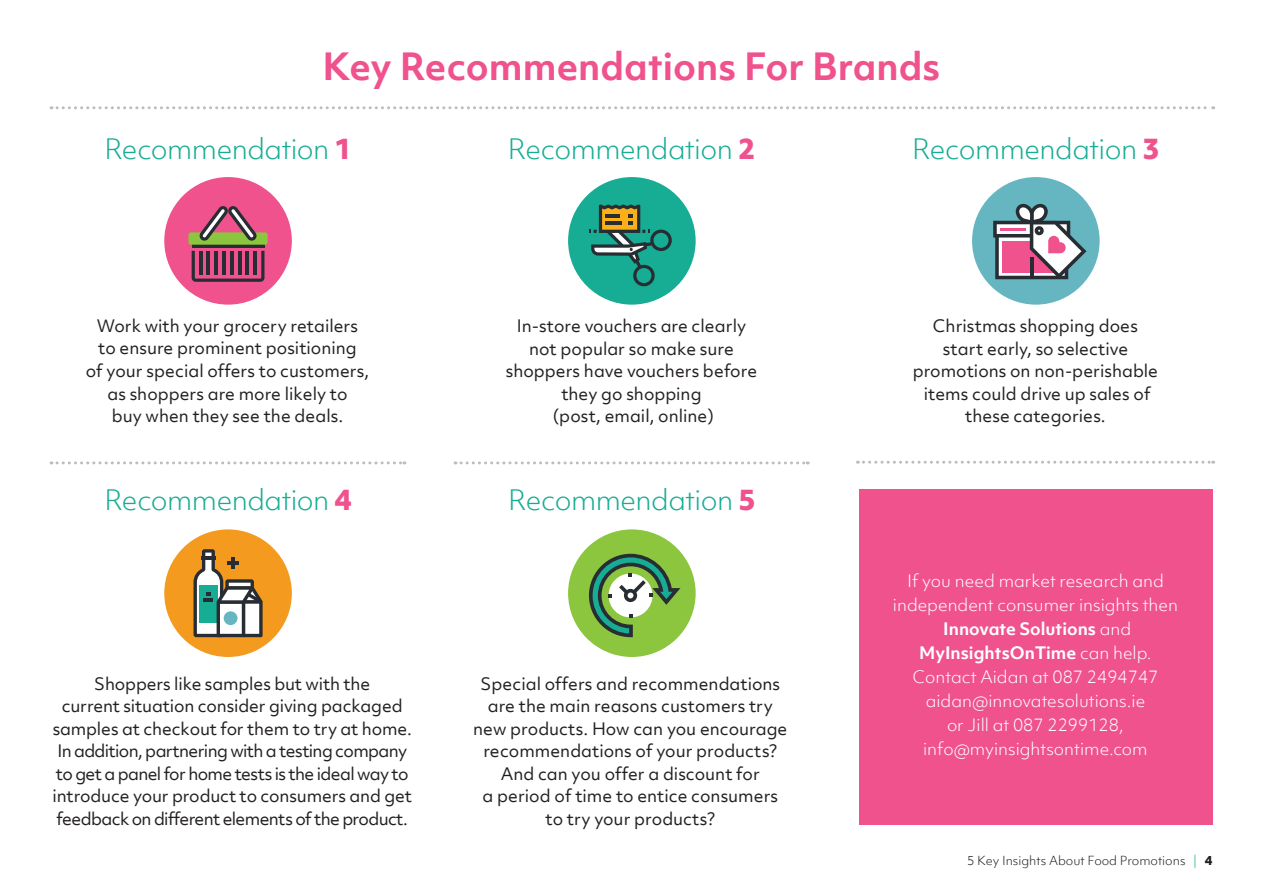
<style>
.page{position:relative;width:1263px;height:893px;background:#fff}
.page>*{position:absolute;margin:0;border:0;box-sizing:border-box;transform-origin:0 0}
.t1{font:700 36px "Objektiv Mk 1";color:#ef528d}
.t2{font:300 27px "Objektiv Mk 1";letter-spacing:-.02em;color:#17ad94}
.t3{font:16.5px/22.5px "Objektiv Mk 2";color:#231f20;text-align:center}
.t4{font:300 16.5px/24px "Objektiv Mk 1";color:#fff;text-align:center}
.t5{font:300 12px "Objektiv Mk 1";color:#231f20}
.s1{font-weight:800;color:#ef528d}
.s2{font-weight:700}
.s3{color:#17ad94}
.s4{font-weight:800}
</style>
<div class="page">
<div style="left:164px;top:529px;width:128px;height:128px;background:#f49a1e;border-radius:50%"></div>
<div style="left:568px;top:529px;width:128px;height:128px;background:#8bc63e;border-radius:50%"></div>
<div style="left:972px;top:177px;width:128px;height:128px;background:#65b6c1;border-radius:50%"></div>
<div style="left:859px;top:489px;width:354px;height:336px;background:#ef528d"></div>
<svg style="left:51px;top:461px;width:354px;height:3px"></svg>
<svg style="left:857px;top:461px;width:357px;height:3px"></svg>
<svg style="left:455px;top:461px;width:353px;height:3px"></svg>
<svg style="left:51px;top:106px;width:1163px;height:3px"></svg>
<div style="left:164px;top:177px;width:128px;height:128px;background:#ef528d;border-radius:50%"></div>
<div style="left:568px;top:177px;width:128px;height:128px;background:#17ad94;border-radius:50%"></div>
<svg style="left:589px;top:204px;width:83px;height:82px"></svg>
<svg style="left:194px;top:549px;width:69px;height:88px"></svg>
<hr style="left:227px;top:561px;width:11px;height:4px;background:#272d32">
<svg style="left:993px;top:204px;width:93px;height:75px"></svg>
<hr style="left:1030px;top:257px;width:3px;height:20px;background:#272d32">
<svg style="left:589px;top:554px;width:91px;height:83px"></svg>
<svg style="left:192px;top:251px;width:72px;height:31px"></svg>
<hr style="left:192px;top:245px;width:72px;height:3px;background:#272d32">
<div style="left:188px;top:232px;width:80px;height:13px;background:#8bc63e;border-radius:2px"></div>
<svg style="left:199px;top:206px;width:58px;height:35px"></svg>
<hr style="left:199px;top:251px;width:3px;height:23px;background:#272d32">
<hr style="left:207px;top:251px;width:3px;height:23px;background:#272d32">
<hr style="left:215px;top:251px;width:3px;height:23px;background:#272d32">
<hr style="left:222px;top:251px;width:4px;height:23px;background:#272d32">
<hr style="left:230px;top:251px;width:3px;height:23px;background:#272d32">
<hr style="left:238px;top:251px;width:3px;height:23px;background:#272d32">
<hr style="left:246px;top:251px;width:3px;height:23px;background:#272d32">
<hr style="left:254px;top:251px;width:3px;height:23px;background:#272d32">
<h1 class="t1" style="left:323px;top:41px;width:619px">Key Recommendations For Brands</h1>
<h2 class="t2" style="left:104px;top:131px;width:249px">Recommendation <span class="s1">1</span></h2>
<h2 class="t2" style="left:507px;top:131px;width:249px">Recommendation <span class="s1">2</span></h2>
<h2 class="t2" style="left:912px;top:131px;width:249px">Recommendation <span class="s1">3</span></h2>
<p class="t3" style="left:86px;top:314px;width:285px">Work with your grocery retailers<br>to ensure prominent positioning<br>of your special offers to customers, as shoppers are more likely to<br>buy when they see the deals.</p>
<p class="t3" style="left:506px;top:314px;width:253px">In-store vouchers are clearly not popular so make sure shoppers have vouchers before they go shopping<br>(post, email, online)</p>
<h2 class="t2" style="left:104px;top:481px;width:249px">Recommendation <span class="s1">4</span></h2>
<h2 class="t2" style="left:508px;top:481px;width:249px">Recommendation <span class="s1">5</span></h2>
<p class="t3" style="left:52px;top:672px;width:361px">Shoppers like samples but with the<br>current situation consider giving packaged samples at checkout for them to try at home.<br>In addition, partnering with a testing company to get a panel for home tests is the ideal way to introduce your product to consumers and get feedback on different elements of the product.</p>
<p class="t3" style="left:473px;top:672px;width:316px">Special offers and recommendations are the main reasons customers try new products. How can you encourage recommendations of your products?<br>And can you offer a discount for<br>a period of time to entice consumers to try your products?</p>
<p class="t3" style="left:913px;top:314px;width:247px">Christmas shopping does start early, so selective promotions on non-perishable items could drive up sales of these categories.</p>
<p class="t4" style="left:893px;top:569px;width:287px">If you need market research and independent consumer insights then<br><span class="s2">Innovate Solutions</span> and<br><span class="s2">MyInsightsOnTime</span> can help.<br>Contact Aidan at 087 2494747 aidan@innovatesolutions.ie<br>or Jill at 087 2299128, info@myinsightsontime.com</p>
<p class="t5" style="left:967px;top:852px;width:247px">5 Key Insights About Food Promotions <span class="s3">|</span> <span class="s4">4</span></p>
</div>
